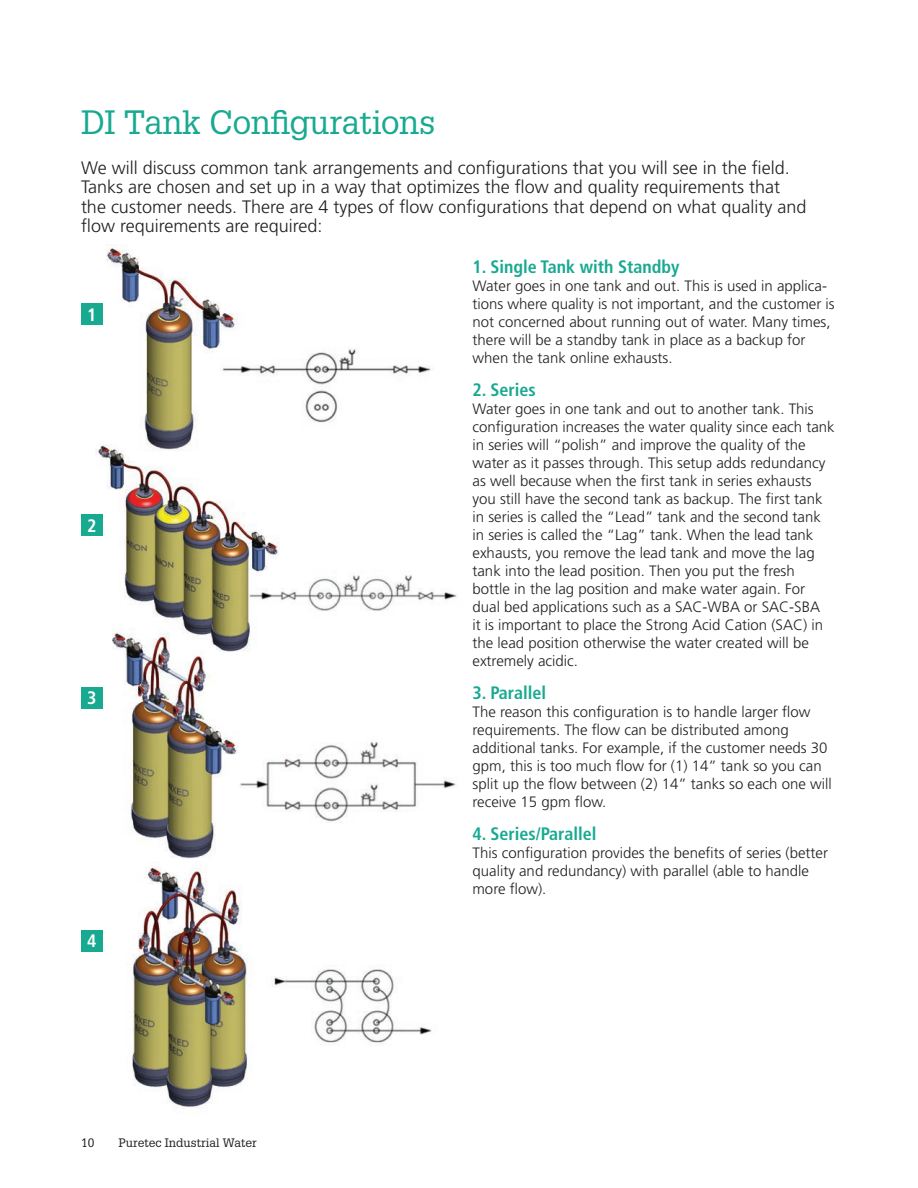
<style>
.page{position:relative;width:918px;height:1188px;background:#fff}
.page>*{position:absolute;margin:0;border:0;box-sizing:border-box;transform-origin:0 0}
.Section_Green_Heads{font:33px "Glypha";letter-spacing:-.01em;color:#18a991}
.Intro_Text{font:300 18px/19.5px "Frutiger";color:#231f20}
.Subheads_Secondary{font:700 condensed 18px "Frutiger";color:#18a991}
.Subheads_Secondary-2{font:700 condensed 18px "Frutiger";color:#fff}
.BodyFirst{font:300 15px/18px "Frutiger";color:#231f20}
.t1{font:12px "Glypha";color:#231f20}
</style>
<div class="page">
<img style="left:96px;top:445px;width:362px;height:182px">
<img style="left:132px;top:867px;width:300px;height:241px">
<div style="left:81px;top:303px;width:22px;height:22px;background:#18a991"></div>
<div style="left:81px;top:514px;width:22px;height:22px;background:#18a991"></div>
<div style="left:81px;top:687px;width:22px;height:21px;background:#18a991"></div>
<div style="left:81px;top:930px;width:22px;height:21px;background:#18a991"></div>
<img style="left:90px;top:627px;width:366px;height:235px">
<img style="left:106px;top:244px;width:332px;height:208px">
<p class="Section_Green_Heads" style="left:81px;top:102px;width:356px">DI Tank Configurations</p>
<p class="Intro_Text" style="left:81px;top:158px;width:727px">We will discuss common tank arrangements and configurations that you will see in the field.<br>Tanks are chosen and set up in a way that optimizes the flow and quality requirements that the customer needs. There are 4 types of flow configurations that depend on what quality and flow requirements are required:</p>
<p class="Subheads_Secondary" style="left:472px;top:256px;width:209px">1. Single Tank with Standby</p>
<p class="BodyFirst" style="left:472px;top:276px;width:364px">Water goes in one tank and out. This is used in applica&shy;tions where quality is not important, and the customer is not concerned about running out of water. Many times, there will be a standby tank in place as a backup for when the tank online exhausts.</p>
<p class="Subheads_Secondary" style="left:472px;top:379px;width:65px">2. Series</p>
<p class="BodyFirst" style="left:472px;top:399px;width:364px">Water goes in one tank and out to another tank. This configuration increases the water quality since each tank in series will “polish” and improve the quality of the water as it passes through. This setup adds redundancy as well because when the first tank in series exhausts you still have the second tank as backup. The first tank in series is called the “Lead” tank and the second tank in series is called the “Lag” tank. When the lead tank exhausts, you remove the lead tank and move the lag tank into the lead position. Then you put the fresh bottle in the lag position and make water again. For dual bed applications such as a SAC-WBA or SAC-SBA<br>it is important to place the Strong Acid Cation (SAC) in the lead position otherwise the water created will be extremely acidic.</p>
<p class="Subheads_Secondary" style="left:472px;top:682px;width:75px">3. Parallel</p>
<p class="BodyFirst" style="left:472px;top:702px;width:361px">The reason this configuration is to handle larger flow requirements. The flow can be distributed among additional tanks. For example, if the customer needs 30 gpm, this is too much flow for (1) 14” tank so you can split up the flow between (2) 14” tanks so each one will receive 15 gpm flow.</p>
<p class="Subheads_Secondary" style="left:472px;top:823px;width:125px">4. Series/Parallel</p>
<p class="BodyFirst" style="left:472px;top:843px;width:357px">This configuration provides the benefits of series (better quality and redundancy) with parallel (able to handle more flow).</p>
<p class="Subheads_Secondary-2" style="left:87px;top:304px;width:11px">1</p>
<p class="Subheads_Secondary-2" style="left:87px;top:515px;width:11px">2</p>
<p class="Subheads_Secondary-2" style="left:87px;top:688px;width:11px">3</p>
<p class="Subheads_Secondary-2" style="left:87px;top:931px;width:11px">4</p>
<p class="t1" style="left:81px;top:1136px;width:15px">10</p>
<p class="t1" style="left:118px;top:1136px;width:140px">Puretec Industrial Water</p>
</div>
